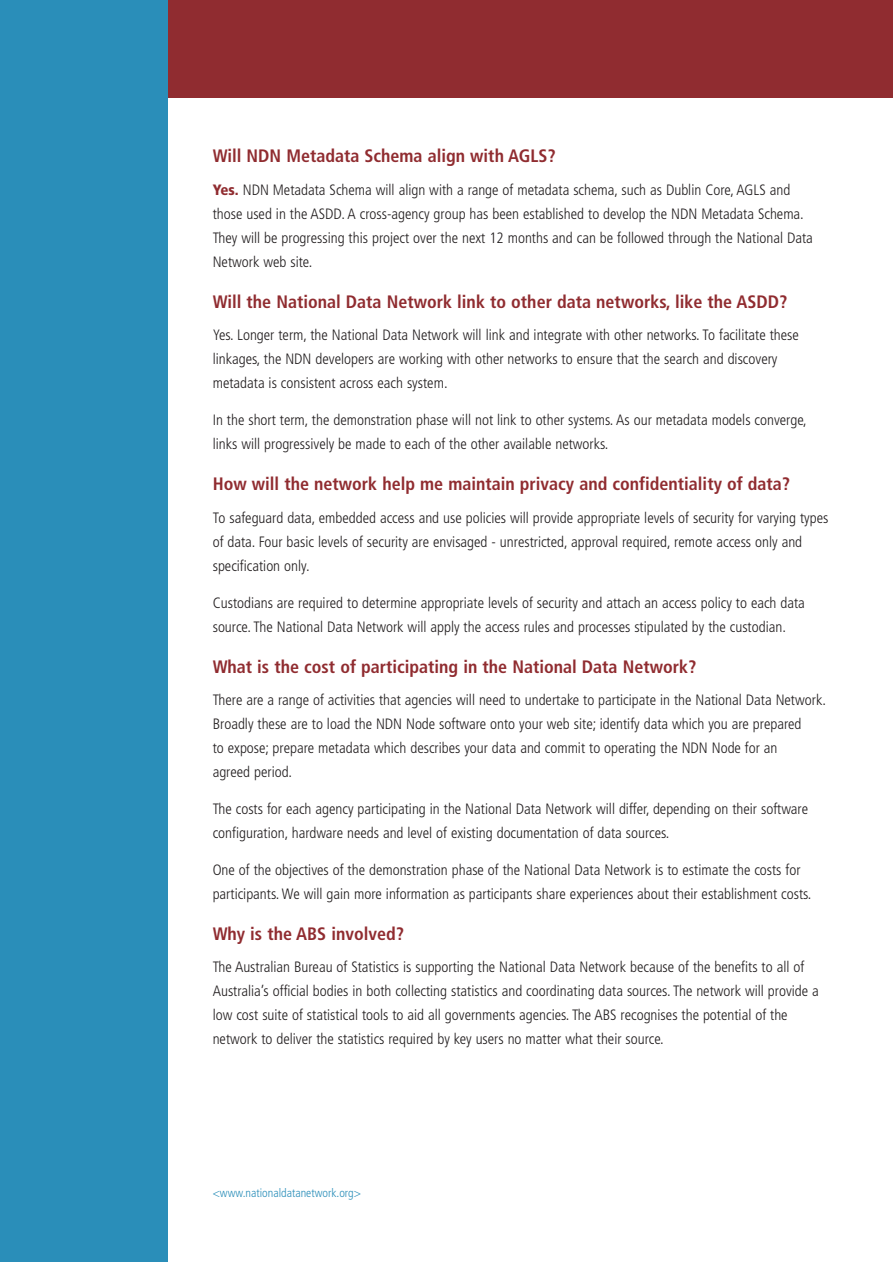
<style>
.page{position:relative;width:893px;height:1262px;background:#fff}
.page>*{position:absolute;margin:0;border:0;box-sizing:border-box;transform-origin:0 0}
.t1{font:700 condensed 18px "Frutiger";color:#902c30}
.t2{font:300 condensed 15px/24px "Frutiger";color:#231f20}
.t3{font:300 condensed 12px "Frutiger";color:#2a8eb9}
.s1{font-weight:900;color:#902c30}
</style>
<div class="page">
<div style="left:1px;top:0;width:891px;height:97px;background:#902c30"></div>
<div style="left:0;top:0;width:168px;height:1261px;background:#2a8eb9"></div>
<p class="t1" style="left:213px;top:149px;width:344px">Will NDN Metadata Schema align with AGLS?</p>
<p class="t2" style="left:213px;top:179px;width:601px"><span class="s1">Yes.</span> NDN Metadata Schema will align with a range of metadata schema, such as Dublin Core, AGLS and those used in the ASDD. A cross-agency group has been established to develop the NDN Metadata Schema.<br>They will be progressing this project over the next 12 months and can be followed through the National Data Network web site.</p>
<p class="t1" style="left:213px;top:294px;width:576px">Will the National Data Network link to other data networks, like the ASDD?</p>
<p class="t2" style="left:213px;top:324px;width:587px">Yes. Longer term, the National Data Network will link and integrate with other networks. To facilitate these linkages, the NDN developers are working with other networks to ensure that the search and discovery metadata is consistent across each system.</p>
<p class="t2" style="left:213px;top:409px;width:595px">In the short term, the demonstration phase will not link to other systems. As our metadata models converge, links will progressively be made to each of the other available networks.</p>
<p class="t1" style="left:213px;top:477px;width:579px">How will the network help me maintain privacy and confidentiality of data?</p>
<p class="t2" style="left:213px;top:507px;width:617px">To safeguard data, embedded access and use policies will provide appropriate levels of security for varying types of data. Four basic levels of security are envisaged - unrestricted, approval required, remote access only and specification only.</p>
<p class="t2" style="left:213px;top:591px;width:593px">Custodians are required to determine appropriate levels of security and attach an access policy to each data source. The National Data Network will apply the access rules and processes stipulated by the custodian.</p>
<p class="t1" style="left:213px;top:659px;width:485px">What is the cost of participating in the National Data Network?</p>
<p class="t2" style="left:213px;top:689px;width:614px">There are a range of activities that agencies will need to undertake to participate in the National Data Network.<br>Broadly these are to load the NDN Node software onto your web site; identify data which you are prepared<br>to expose; prepare metadata which describes your data and commit to operating the NDN Node for an<br>agreed period.</p>
<p class="t2" style="left:213px;top:798px;width:597px">The costs for each agency participating in the National Data Network will differ, depending on their software configuration, hardware needs and level of existing documentation of data sources.</p>
<p class="t2" style="left:213px;top:858px;width:600px">One of the objectives of the demonstration phase of the National Data Network is to estimate the costs for participants. We will gain more information as participants share experiences about their establishment costs.</p>
<p class="t1" style="left:213px;top:926px;width:193px">Why is the ABS involved?</p>
<p class="t2" style="left:213px;top:956px;width:607px">The Australian Bureau of Statistics is supporting the National Data Network because of the benefits to all of Australia’s official bodies in both collecting statistics and coordinating data sources. The network will provide a low cost suite of statistical tools to aid all governments agencies. The ABS recognises the potential of the network to deliver the statistics required by key users no matter what their source.</p>
<p class="t3" style="left:213px;top:1188px;width:150px">&lt;www.nationaldatanetwork.org&gt;</p>
</div>
